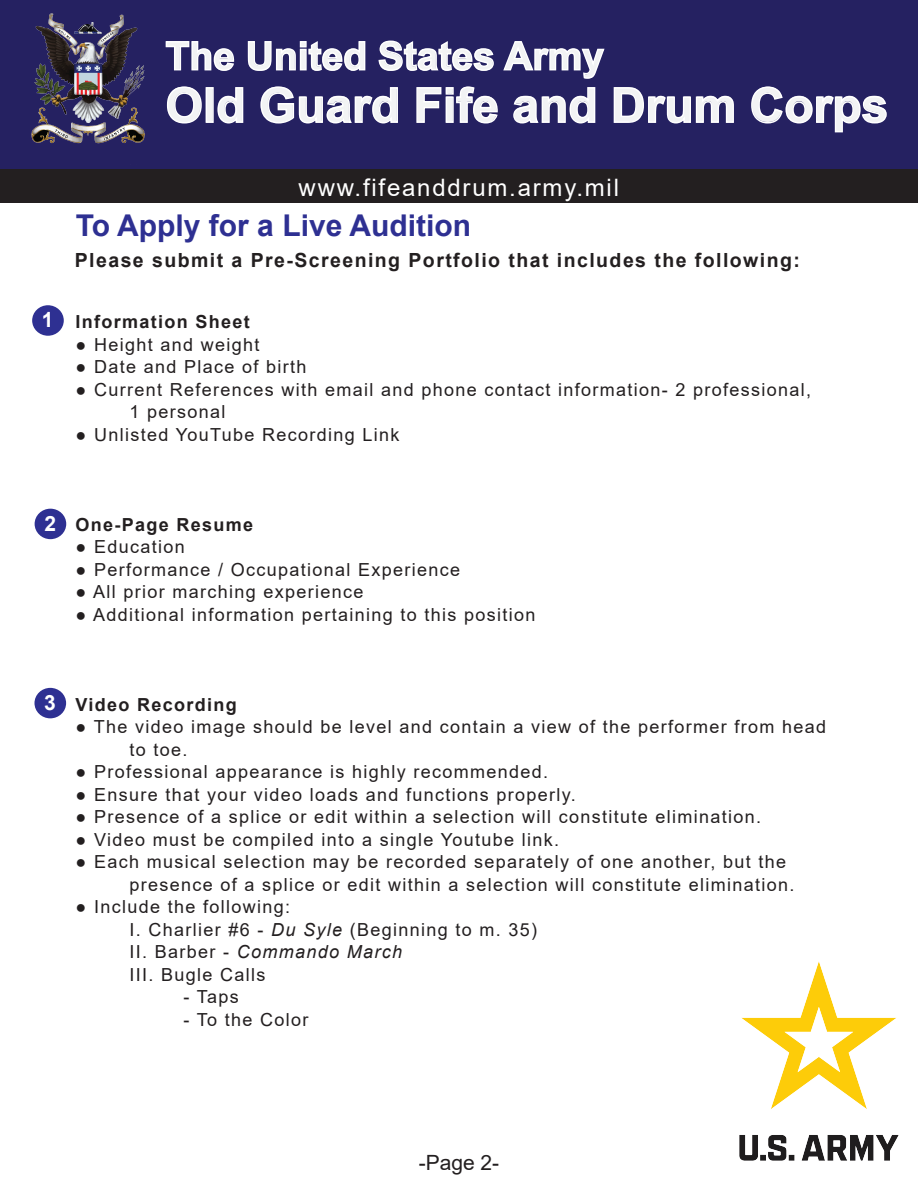
<style>
.page{position:relative;width:918px;height:1188px;background:#fff}
.page>*{position:absolute;margin:0;border:0;box-sizing:border-box;transform-origin:0 0}
.t1{font:700 48px "Arial";color:#f2f3f4}
.t2{font:700 39px "Arial";color:#f2f3f4}
.t3{font:700 30px "Arial";color:#2e3092}
.t4{font:24px "Arial";letter-spacing:.075em;color:#fff}
.t5{font:21px "Arial";color:#231f20}
.t6{font:700 21px "Arial";color:#fff}
.t7{font:700 19.5px "Arial";letter-spacing:.075em;color:#231f20}
.t8{font:18px/22.5px "Arial";letter-spacing:.075em;color:#231f20}
.t9{font:700 18px "Arial";letter-spacing:.075em;color:#231f20}
.s1{font-style:italic}
</style>
<div class="page">
<img style="left:740px;top:962px;width:158px;height:198px">
<div style="left:32px;top:305px;width:32px;height:31px;background:#2e3092;border-radius:50%"></div>
<div style="left:35px;top:509px;width:31px;height:30px;background:#2e3092;border-radius:50%"></div>
<div style="left:34px;top:688px;width:32px;height:30px;background:#2e3092;border-radius:50%"></div>
<div style="left:0;top:0;width:918px;height:169px;background:#252161"></div>
<svg style="left:166px;top:41px;width:69px;height:30px"></svg>
<svg style="left:247px;top:41px;width:119px;height:30px"></svg>
<svg style="left:378px;top:40px;width:116px;height:31px"></svg>
<svg style="left:503px;top:41px;width:102px;height:38px"></svg>
<svg style="left:166px;top:86px;width:36px;height:38px"></svg>
<div style="left:206px;top:87px;width:8px;height:36px;border:2px solid #fff"></div>
<svg style="left:217px;top:87px;width:27px;height:37px"></svg>
<svg style="left:260px;top:86px;width:138px;height:38px"></svg>
<svg style="left:416px;top:86px;width:82px;height:38px"></svg>
<svg style="left:513px;top:87px;width:83px;height:37px"></svg>
<svg style="left:613px;top:87px;width:121px;height:37px"></svg>
<svg style="left:751px;top:86px;width:136px;height:47px"></svg>
<div style="left:0;top:169px;width:918px;height:33px;background:#231f20"></div>
<img style="left:31px;top:13px;width:135px;height:131px">
<p class="t6" style="left:42px;top:305px;width:13px">1</p>
<h2 class="t2" style="left:166px;top:29px;width:440px">The United States Army</h2>
<h1 class="t1" style="left:166px;top:72px;width:724px">Old Guard Fife and Drum Corps</h1>
<h3 class="t4" style="left:299px;top:171px;width:322px">www.fifeanddrum.army.mil</h3>
<h3 class="t3" style="left:76px;top:204px;width:397px">To Apply for a Live Audition</h3>
<p class="t7" style="left:75px;top:246px;width:727px">Please submit a Pre-Screening Portfolio that includes the following:</p>
<p class="t9" style="left:75px;top:309px;width:176px">Information Sheet</p>
<p class="t8" style="left:75px;top:333px;width:185px">● Height and weight</p>
<p class="t8" style="left:75px;top:355px;width:232px">● Date and Place of birth</p>
<p class="t8" style="left:129px;top:378px;width:683px;text-indent:-54px">● Current References with email and phone contact information- 2 professional,<br>1 personal</p>
<p class="t8" style="left:75px;top:423px;width:325px">● Unlisted YouTube Recording Link</p>
<p class="t6" style="left:44px;top:509px;width:13px">2</p>
<p class="t9" style="left:75px;top:512px;width:179px">One-Page Resume</p>
<p class="t8" style="left:75px;top:535px;width:111px">● Education</p>
<p class="t8" style="left:75px;top:558px;width:386px">● Performance / Occupational Experience</p>
<p class="t8" style="left:75px;top:580px;width:289px">● All prior marching experience</p>
<p class="t8" style="left:75px;top:603px;width:461px">● Additional information pertaining to this position</p>
<p class="t6" style="left:44px;top:688px;width:13px">3</p>
<p class="t9" style="left:75px;top:692px;width:163px">Video Recording</p>
<p class="t8" style="left:129px;top:715px;width:698px;text-indent:-54px">● The video image should be level and contain a view of the performer from head to toe.</p>
<p class="t8" style="left:75px;top:760px;width:474px">● Professional appearance is highly recommended.</p>
<p class="t8" style="left:75px;top:783px;width:502px">● Ensure that your video loads and functions properly.</p>
<p class="t8" style="left:75px;top:805px;width:687px">● Presence of a splice or edit within a selection will constitute elimination.</p>
<p class="t8" style="left:75px;top:828px;width:485px">● Video must be compiled into a single Youtube link.</p>
<p class="t8" style="left:129px;top:850px;width:667px;text-indent:-54px">● Each musical selection may be recorded separately of one another, but the presence of a splice or edit within a selection will constitute elimination.</p>
<p class="t8" style="left:129px;top:895px;width:409px;text-indent:-54px">● Include the following:<br>I. Charlier #6 - <span class="s1">Du Syle</span> (Beginning to m. 35)<br>II. Barber - <span class="s1">Commando March<br></span>III. Bugle Calls</p>
<p class="t8" style="left:183px;top:985px;width:57px">- Taps</p>
<p class="t8" style="left:183px;top:1008px;width:127px">- To the Color</p>
<p class="t5" style="left:419px;top:1148px;width:82px">-Page 2-</p>
</div>
